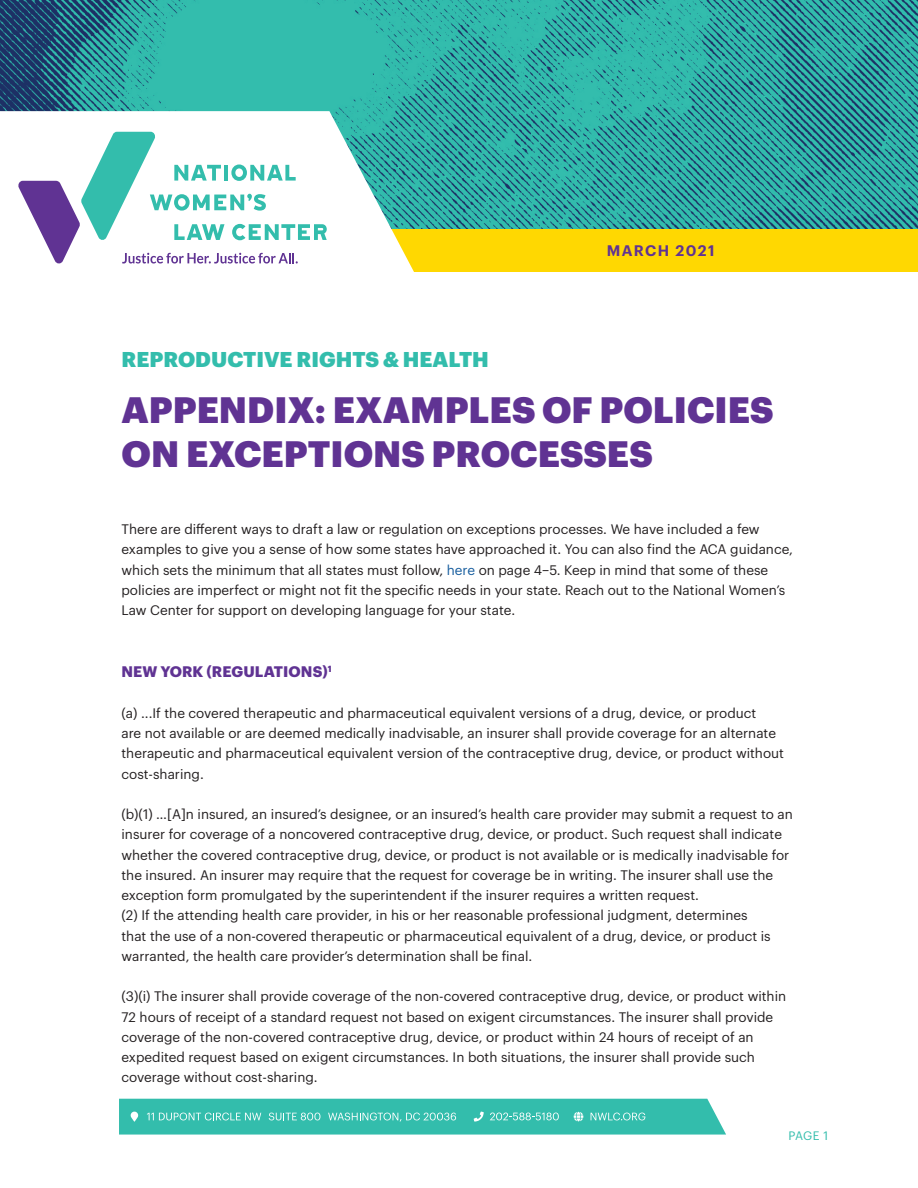
<style>
.page{position:relative;width:918px;height:1188px;background:#fff}
.page>*{position:absolute;margin:0;border:0;box-sizing:border-box;transform-origin:0 0}
.MAIN_TITLE{font:900 36px/43.2px "Graphik";color:#603393}
.MAIN_TITLE-2{font:900 21px "Graphik";color:#33bdac}
.MAIN_TITLE__SUBTITLE{font:700 15px "Graphik";letter-spacing:.005em;color:#603393}
.DATE{font:600 15px "Graphik";letter-spacing:.095em;color:#603393}
.MAIN_TITLE-3{font:13.5px/20.2px "Graphik";color:#231f20}
.t1{font:12px "Graphik";color:#33bdac}
.s1{color:#175d9e}
</style>
<div class="page">
<img style="left:0;top:0;width:918px;height:229px">
<div style="left:370px;top:229px;width:548px;height:42px;background:#ffd801"></div>
<svg style="left:0;top:111px;width:422px;height:161px"></svg>
<svg style="left:119px;top:1099px;width:607px;height:36px;background:#42c2b2"></svg>
<svg style="left:17px;top:132px;width:310px;height:132px"></svg>
<p class="DATE" style="left:607px;top:239px;width:109px">MARCH 2021</p>
<p class="MAIN_TITLE-2" style="left:122px;top:346px;width:369px">REPRODUCTIVE RIGHTS &amp; HEALTH</p>
<p class="MAIN_TITLE" style="left:122px;top:388px;width:654px">APPENDIX: EXAMPLES OF POLICIES<br>ON EXCEPTIONS PROCESSES</p>
<p class="MAIN_TITLE-3" style="left:122px;top:518px;width:673px">There are different ways to draft a law or regulation on exceptions processes. We have included a few examples to give you a sense of how some states have approached it. You can also find the ACA guidance, which sets the minimum that all states must follow, <span class="s1">here</span> on page 4–5. Keep in mind that some of these policies are imperfect or might not fit the specific needs in your state. Reach out to the National Women’s Law Center for support on developing language for your state.</p>
<p class="MAIN_TITLE__SUBTITLE" style="left:122px;top:660px;width:212px">NEW YORK (REGULATIONS)<sup>1</sup></p>
<p class="MAIN_TITLE-3" style="left:122px;top:702px;width:664px">(a) ...If the covered therapeutic and pharmaceutical equivalent versions of a drug, device, or product<br>are not available or are deemed medically inadvisable, an insurer shall provide coverage for an alternate therapeutic and pharmaceutical equivalent version of the contraceptive drug, device, or product without cost-sharing.</p>
<p class="MAIN_TITLE-3" style="left:122px;top:803px;width:673px">(b)(1) …[A]n insured, an insured’s designee, or an insured’s health care provider may submit a request to an insurer for coverage of a noncovered contraceptive drug, device, or product. Such request shall indicate whether the covered contraceptive drug, device, or product is not available or is medically inadvisable for the insured. An insurer may require that the request for coverage be in writing. The insurer shall use the exception form promulgated by the superintendent if the insurer requires a written request.</p>
<p class="MAIN_TITLE-3" style="left:122px;top:904px;width:651px">(2) If the attending health care provider, in his or her reasonable professional judgment, determines that the use of a non-covered therapeutic or pharmaceutical equivalent of a drug, device, or product is warranted, the health care provider’s determination shall be final.</p>
<p class="MAIN_TITLE-3" style="left:122px;top:985px;width:666px">(3)(i) The insurer shall provide coverage of the non-covered contraceptive drug, device, or product within 72 hours of receipt of a standard request not based on exigent circumstances. The insurer shall provide coverage of the non-covered contraceptive drug, device, or product within 24 hours of receipt of an expedited request based on exigent circumstances. In both situations, the insurer shall provide such coverage without cost-sharing.</p>
<p class="t1" style="left:788px;top:1126px;width:41px">PAGE 1</p>
</div>
